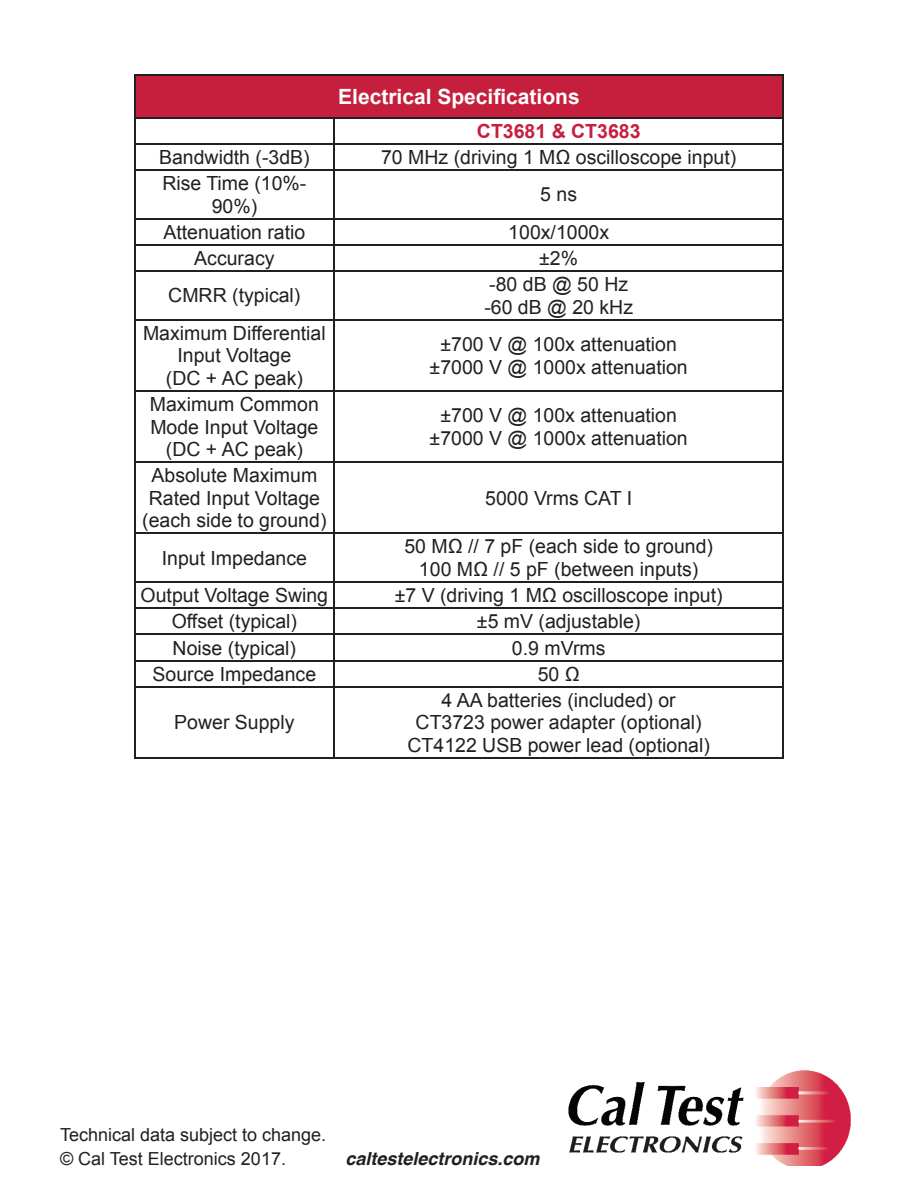
<style>
.page{position:relative;width:918px;height:1188px;background:#fff}
.page>*{position:absolute;margin:0;border:0;box-sizing:border-box;transform-origin:0 0}
.t1{font:700 21px "Arial";color:#fff}
.t2{font:19.5px/22.5px "Arial";color:#231f20;text-align:center}
.t3{font:700 19.5px "Arial";color:#c61f3e}
.t4{font:18px/24px "Arial";color:#231f20}
.t5{font:italic 700 18px "Helvetica";color:#231f20}
</style>
<div class="page">
<img style="left:568px;top:1070px;width:283px;height:95px">
<div style="left:135px;top:75px;width:648px;height:43px;background:#c61f3e"></div>
<hr style="left:333px;top:118px;width:2px;height:25px;background:#231f20">
<hr style="left:134px;top:169px;width:200px;height:2px;background:#231f20">
<hr style="left:134px;top:218px;width:200px;height:1px;background:#231f20">
<hr style="left:333px;top:219px;width:2px;height:25px;background:#231f20">
<hr style="left:134px;top:244px;width:200px;height:2px;background:#231f20">
<hr style="left:134px;top:270px;width:200px;height:2px;background:#231f20">
<hr style="left:333px;top:320px;width:2px;height:70px;background:#231f20">
<hr style="left:134px;top:390px;width:200px;height:2px;background:#231f20">
<hr style="left:334px;top:390px;width:450px;height:2px;background:#231f20">
<hr style="left:333px;top:392px;width:2px;height:69px;background:#231f20">
<hr style="left:134px;top:461px;width:200px;height:2px;background:#231f20">
<hr style="left:134px;top:607px;width:200px;height:2px;background:#231f20">
<hr style="left:134px;top:634px;width:200px;height:1px;background:#231f20">
<hr style="left:134px;top:660px;width:200px;height:1px;background:#231f20">
<hr style="left:134px;top:686px;width:200px;height:2px;background:#231f20">
<hr style="left:134px;top:757px;width:200px;height:2px;background:#231f20">
<hr style="left:134px;top:534px;width:1px;height:47px;background:#231f20">
<hr style="left:783px;top:534px;width:1px;height:47px;background:#231f20">
<hr style="left:134px;top:688px;width:1px;height:69px;background:#231f20">
<hr style="left:783px;top:688px;width:1px;height:69px;background:#231f20">
<hr style="left:134px;top:143px;width:200px;height:2px;background:#231f20">
<svg style="left:134px;top:118px;width:1px;height:51px"></svg>
<svg style="left:783px;top:118px;width:1px;height:51px"></svg>
<hr style="left:134px;top:171px;width:1px;height:47px;background:#231f20">
<hr style="left:783px;top:171px;width:1px;height:47px;background:#231f20">
<svg style="left:134px;top:219px;width:1px;height:51px"></svg>
<svg style="left:783px;top:219px;width:1px;height:51px"></svg>
<hr style="left:134px;top:272px;width:1px;height:47px;background:#231f20">
<hr style="left:783px;top:272px;width:1px;height:47px;background:#231f20">
<hr style="left:134px;top:319px;width:200px;height:1px;background:#231f20">
<hr style="left:134px;top:320px;width:1px;height:70px;background:#231f20">
<hr style="left:783px;top:320px;width:1px;height:70px;background:#231f20">
<hr style="left:134px;top:392px;width:1px;height:69px;background:#231f20">
<hr style="left:783px;top:392px;width:1px;height:69px;background:#231f20">
<hr style="left:134px;top:463px;width:1px;height:70px;background:#231f20">
<hr style="left:783px;top:463px;width:1px;height:70px;background:#231f20">
<hr style="left:134px;top:533px;width:200px;height:1px;background:#231f20">
<hr style="left:134px;top:581px;width:200px;height:2px;background:#231f20">
<svg style="left:134px;top:583px;width:1px;height:103px"></svg>
<svg style="left:783px;top:583px;width:1px;height:103px"></svg>
<hr style="left:783px;top:76px;width:1px;height:41px;background:#231f20">
<hr style="left:134px;top:75px;width:200px;height:1px;background:#231f20">
<hr style="left:134px;top:76px;width:1px;height:41px;background:#231f20">
<hr style="left:334px;top:75px;width:450px;height:1px;background:#231f20">
<hr style="left:134px;top:117px;width:200px;height:1px;background:#231f20">
<hr style="left:334px;top:117px;width:450px;height:1px;background:#231f20">
<hr style="left:334px;top:143px;width:450px;height:2px;background:#231f20">
<hr style="left:333px;top:145px;width:2px;height:24px;background:#231f20">
<hr style="left:334px;top:244px;width:450px;height:2px;background:#231f20">
<hr style="left:333px;top:246px;width:2px;height:24px;background:#231f20">
<hr style="left:334px;top:270px;width:450px;height:2px;background:#231f20">
<hr style="left:333px;top:272px;width:2px;height:47px;background:#231f20">
<hr style="left:334px;top:461px;width:450px;height:2px;background:#231f20">
<hr style="left:333px;top:463px;width:2px;height:70px;background:#231f20">
<hr style="left:333px;top:583px;width:2px;height:24px;background:#231f20">
<hr style="left:334px;top:607px;width:450px;height:2px;background:#231f20">
<hr style="left:333px;top:609px;width:2px;height:25px;background:#231f20">
<hr style="left:334px;top:634px;width:450px;height:1px;background:#231f20">
<hr style="left:333px;top:635px;width:2px;height:25px;background:#231f20">
<hr style="left:334px;top:660px;width:450px;height:1px;background:#231f20">
<hr style="left:333px;top:661px;width:2px;height:25px;background:#231f20">
<hr style="left:333px;top:688px;width:2px;height:69px;background:#231f20">
<hr style="left:334px;top:757px;width:450px;height:2px;background:#231f20">
<hr style="left:334px;top:533px;width:450px;height:1px;background:#231f20">
<hr style="left:333px;top:534px;width:2px;height:47px;background:#231f20">
<hr style="left:334px;top:581px;width:450px;height:2px;background:#231f20">
<hr style="left:334px;top:319px;width:450px;height:1px;background:#231f20">
<hr style="left:334px;top:686px;width:450px;height:2px;background:#231f20">
<hr style="left:334px;top:169px;width:450px;height:2px;background:#231f20">
<hr style="left:333px;top:171px;width:2px;height:47px;background:#231f20">
<hr style="left:334px;top:218px;width:450px;height:1px;background:#231f20">
<p class="t1" style="left:338px;top:83px;width:243px">Electrical Specifications</p>
<p class="t3" style="left:477px;top:118px;width:165px">CT3681 &amp; CT3683</p>
<p class="t2" style="left:159px;top:146px;width:152px">Bandwidth (-3dB)</p>
<p class="t2" style="left:381px;top:146px;width:357px">70 MHz (driving 1 MΩ oscilloscope input)</p>
<p class="t2" style="left:162px;top:172px;width:146px">Rise Time (10%-<br>90%)</p>
<p class="t2" style="left:540px;top:183px;width:38px">5 ns</p>
<p class="t2" style="left:163px;top:221px;width:143px">Attenuation ratio</p>
<p class="t2" style="left:508px;top:221px;width:102px">100x/1000x</p>
<p class="t2" style="left:194px;top:247px;width:82px">Accuracy</p>
<p class="t2" style="left:539px;top:247px;width:40px">±2%</p>
<p class="t2" style="left:168px;top:285px;width:134px">CMRR (typical)</p>
<p class="t2" style="left:484px;top:273px;width:150px;text-align:left">-80 dB @ 50 Hz -60 dB @ 20 kHz</p>
<p class="t2" style="left:143px;top:322px;width:184px">Maximum Differential<br>Input Voltage<br>(DC + AC peak)</p>
<p class="t2" style="left:430px;top:333px;width:260px">±700 V @ 100x attenuation ±7000 V @ 1000x attenuation</p>
<p class="t2" style="left:150px;top:393px;width:171px">Maximum Common<br>Mode Input Voltage (DC + AC peak)</p>
<p class="t2" style="left:430px;top:404px;width:260px">±700 V @ 100x attenuation ±7000 V @ 1000x attenuation</p>
<p class="t2" style="left:142px;top:464px;width:186px">Absolute Maximum<br>Rated Input Voltage (each side to ground)</p>
<p class="t2" style="left:485px;top:487px;width:149px">5000 Vrms CAT I</p>
<p class="t2" style="left:162px;top:547px;width:147px">Input Impedance</p>
<p class="t2" style="left:404px;top:536px;width:310px">50 MΩ // 7 pF (each side to ground)<br>100 MΩ // 5 pF (between inputs)</p>
<p class="t2" style="left:141px;top:584px;width:189px">Output Voltage Swing</p>
<p class="t2" style="left:395px;top:584px;width:330px">±7 V (driving 1 MΩ oscilloscope input)</p>
<p class="t2" style="left:172px;top:610px;width:127px">Offset (typical)</p>
<p class="t2" style="left:477px;top:610px;width:165px">±5 mV (adjustable)</p>
<p class="t2" style="left:173px;top:637px;width:125px">Noise (typical)</p>
<p class="t2" style="left:512px;top:637px;width:95px">0.9 mVrms</p>
<p class="t2" style="left:153px;top:663px;width:165px">Source Impedance</p>
<p class="t2" style="left:538px;top:663px;width:44px">50 Ω</p>
<p class="t2" style="left:174px;top:712px;width:122px">Power Supply</p>
<p class="t2" style="left:408px;top:689px;width:304px">4 AA batteries (included) or<br>CT3723 power adapter (optional)<br>CT4122 USB power lead (optional)</p>
<p class="t4" style="left:60px;top:1123px;width:268px">Technical data subject to change. © Cal Test Electronics 2017.</p>
<p class="t5" style="left:346px;top:1144px;width:196px">caltestelectronics.com</p>
</div>
